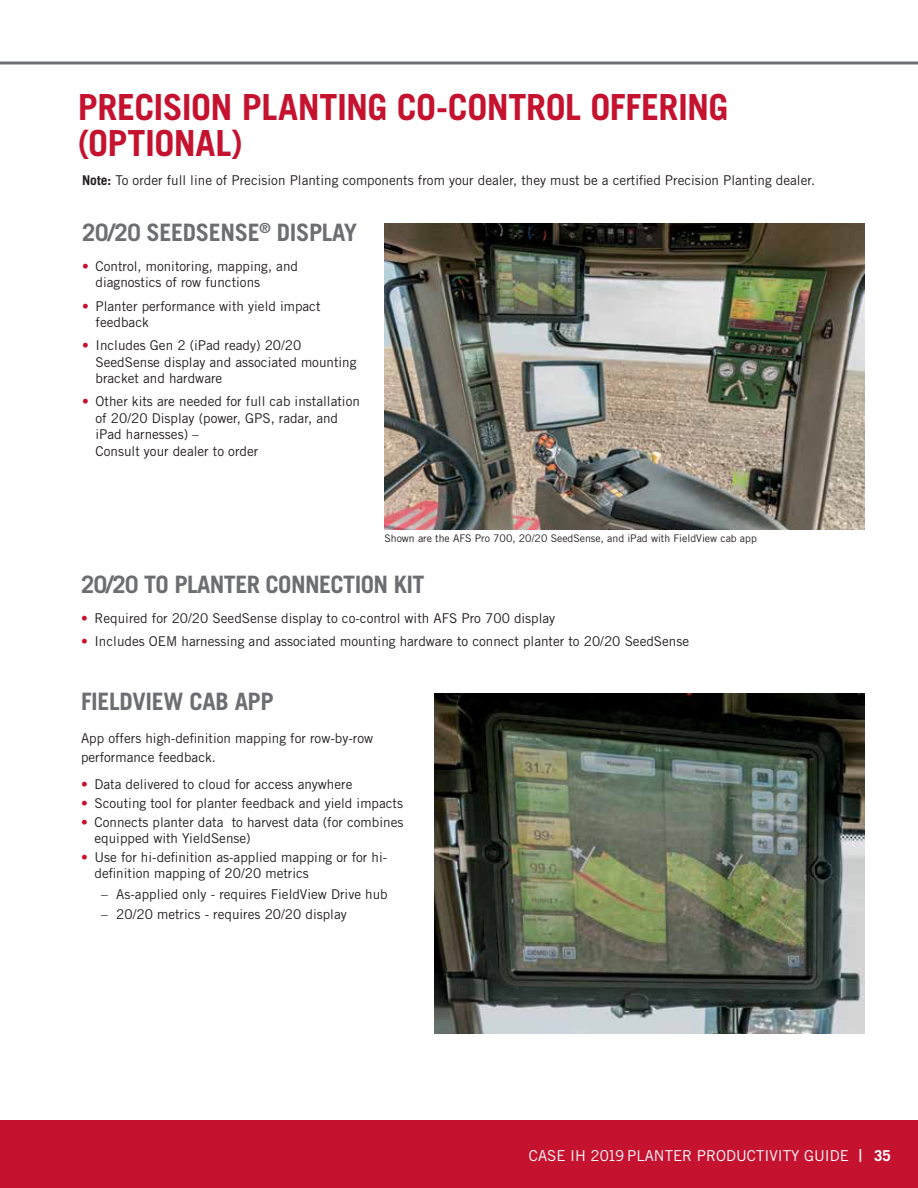
<style>
.page{position:relative;width:918px;height:1188px;background:#fff}
.page>*{position:absolute;margin:0;border:0;box-sizing:border-box;transform-origin:0 0}
.t1{font:700 36px/36px "Trade Gothic LT Std";letter-spacing:-.015em;color:#c4122f}
.t2{font:700 24px "Trade Gothic LT Std";letter-spacing:-.015em;color:#6d6e71}
.t3{font:15px "Trade Gothic LT Std";color:#fff}
.t4{font:13.5px/16.5px "Trade Gothic LT Std";color:#231f20}
.t5{font:10.5px "Trade Gothic LT Std";color:#231f20}
.s1{font-weight:700}
.s2{color:#c4122f}
.s3{font-size:18px}
</style>
<div class="page">
<div style="left:0;top:1120px;width:918px;height:68px;background:#c4122f"></div>
<hr style="left:0;top:62px;width:918px;height:2px;background:#6d6e71">
<img style="left:384px;top:224px;width:480px;height:306px">
<img style="left:434px;top:693px;width:431px;height:341px">
<h1 class="t1" style="left:78px;top:89px;width:652px">PRECISION PLANTING CO-CONTROL OFFERING (OPTIONAL)</h1>
<p class="t4" style="left:82px;top:172px;width:735px"><span class="s1">Note:</span> To order full line of Precision Planting components from your dealer, they must be a certified Precision Planting dealer.</p>
<h2 class="t2" style="left:82px;top:218px;width:277px">20/20 SEEDSENSE<sup>®</sup> DISPLAY</h2>
<p class="t4" style="left:96px;top:258px;width:204px;text-indent:-14px"><span class="s2">•</span> Control, monitoring, mapping, and diagnostics of row functions</p>
<p class="t4" style="left:96px;top:297px;width:226px;text-indent:-14px"><span class="s2">•</span> Planter performance with yield impact feedback</p>
<p class="t4" style="left:96px;top:337px;width:262px;text-indent:-14px"><span class="s2">•</span> Includes Gen 2 (iPad ready) 20/20<br>SeedSense display and associated mounting bracket and hardware</p>
<p class="t4" style="left:96px;top:393px;width:266px;text-indent:-14px"><span class="s2">•</span> Other kits are needed for full cab installation of 20/20 Display (power, GPS, radar, and iPad harnesses) –<br>Consult your dealer to order</p>
<p class="t5" style="left:384px;top:532px;width:374px">Shown are the AFS Pro 700, 20/20 SeedSense, and iPad with FieldView cab app</p>
<h2 class="t2" style="left:81px;top:570px;width:345px">20/20 TO PLANTER CONNECTION KIT</h2>
<p class="t4" style="left:81px;top:610px;width:476px"><span class="s2">•</span> Required for 20/20 SeedSense display to co-control with AFS Pro 700 display</p>
<p class="t4" style="left:81px;top:633px;width:610px"><span class="s2">•</span> Includes OEM harnessing and associated mounting hardware to connect planter to 20/20 SeedSense</p>
<h2 class="t2" style="left:81px;top:686px;width:194px">FIELDVIEW CAB APP</h2>
<p class="t4" style="left:81px;top:728px;width:294px;line-height:19.5px">App offers high-definition mapping for row-by-row performance feedback.</p>
<p class="t4" style="left:81px;top:776px;width:273px"><span class="s2">•</span> Data delivered to cloud for access anywhere</p>
<p class="t4" style="left:81px;top:795px;width:324px"><span class="s2">•</span> Scouting tool for planter feedback and yield impacts</p>
<p class="t4" style="left:94px;top:813px;width:310px;text-indent:-14px"><span class="s2">•</span> Connects planter data to harvest data (for combines equipped with YieldSense)</p>
<p class="t4" style="left:94px;top:849px;width:294px;text-indent:-14px"><span class="s2">•</span> Use for hi-definition as-applied mapping or for hi&shy;definition mapping of 20/20 metrics</p>
<p class="t4" style="left:101px;top:885px;width:288px">– As-applied only - requires FieldView Drive hub</p>
<p class="t4" style="left:101px;top:905px;width:247px">– 20/20 metrics - requires 20/20 display</p>
<p class="t3" style="left:529px;top:1146px;width:364px">CASE IH 2019 PLANTER PRODUCTIVITY GUIDE <span class="s3">I</span> <span class="s1">35</span></p>
</div>
